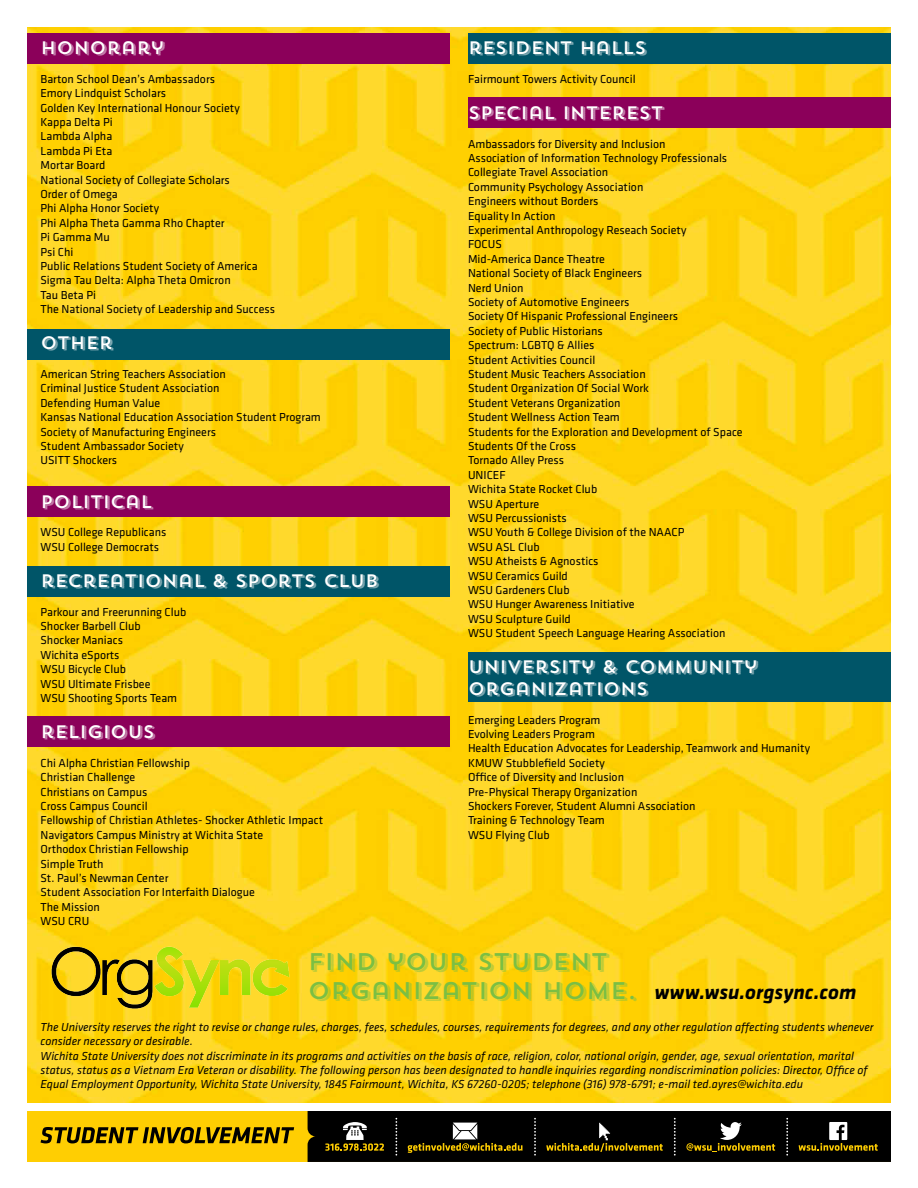
<style>
.page{position:relative;width:918px;height:1188px;background:#fff}
.page>*{position:absolute;margin:0;border:0;box-sizing:border-box;transform-origin:0 0}
.t1{font:24px/28.8px "Trend Sans Four";color:#7bbf43}
.t2{font:italic 700 21px "Klavika";color:#000}
.t3{font:18px "Trend Sans Four";color:#fff}
.t4{font:12px "Klavika";color:#000}
.t5{font:italic 12px/14.4px "Klavika";color:#000}
</style>
<div class="page">
<img style="left:27px;top:27px;width:864px;height:1076px">
<div style="left:468px;top:33px;width:423px;height:30px;background:#005568"></div>
<div style="left:27px;top:33px;width:423px;height:30px;background:#8b005a"></div>
<div style="left:27px;top:329px;width:423px;height:30px;background:#005568"></div>
<div style="left:27px;top:486px;width:423px;height:30px;background:#8b005a"></div>
<div style="left:27px;top:567px;width:423px;height:30px;background:#005568"></div>
<div style="left:27px;top:717px;width:423px;height:30px;background:#8b005a"></div>
<div style="left:468px;top:97px;width:423px;height:31px;background:#8b005a"></div>
<div style="left:468px;top:652px;width:423px;height:50px;background:#005568"></div>
<svg style="left:27px;top:1111px;width:864px;height:51px;background:#574708"></svg>
<img style="left:41px;top:935px;width:259px;height:81px">
<p class="t3" style="left:40px;top:36px;width:125px">HONORARY</p>
<p class="t4" style="left:40px;top:71px;width:176px">Barton School Dean’s Ambassadors</p>
<p class="t4" style="left:40px;top:85px;width:127px">Emory Lindquist Scholars</p>
<p class="t4" style="left:40px;top:100px;width:201px">Golden Key International Honour Society</p>
<p class="t4" style="left:40px;top:114px;width:74px">Kappa Delta Pi</p>
<p class="t4" style="left:40px;top:129px;width:73px">Lambda Alpha</p>
<p class="t4" style="left:40px;top:143px;width:73px">Lambda Pi Eta</p>
<p class="t4" style="left:40px;top:157px;width:66px">Mortar Board</p>
<p class="t4" style="left:40px;top:172px;width:191px">National Society of Collegiate Scholars</p>
<p class="t4" style="left:40px;top:186px;width:79px">Order of Omega</p>
<p class="t4" style="left:40px;top:201px;width:120px">Phi Alpha Honor Society</p>
<p class="t4" style="left:40px;top:215px;width:186px">Phi Alpha Theta Gamma Rho Chapter</p>
<p class="t4" style="left:40px;top:229px;width:71px">Pi Gamma Mu</p>
<p class="t4" style="left:40px;top:244px;width:34px">Psi Chi</p>
<p class="t4" style="left:40px;top:258px;width:219px">Public Relations Student Society of America</p>
<p class="t4" style="left:40px;top:273px;width:192px">Sigma Tau Delta: Alpha Theta Omicron</p>
<p class="t4" style="left:40px;top:287px;width:57px">Tau Beta Pi</p>
<p class="t4" style="left:40px;top:301px;width:236px">The National Society of Leadership and Success</p>
<p class="t3" style="left:40px;top:331px;width:74px">OTHER</p>
<p class="t4" style="left:40px;top:366px;width:187px">American String Teachers Association</p>
<p class="t4" style="left:40px;top:381px;width:181px">Criminal Justice Student Association</p>
<p class="t4" style="left:40px;top:395px;width:121px">Defending Human Value</p>
<p class="t4" style="left:40px;top:409px;width:282px">Kansas National Education Association Student Program</p>
<p class="t4" style="left:40px;top:424px;width:177px">Society of Manufacturing Engineers</p>
<p class="t4" style="left:40px;top:438px;width:145px">Student Ambassador Society</p>
<p class="t4" style="left:40px;top:453px;width:78px">USITT Shockers</p>
<p class="t3" style="left:40px;top:490px;width:113px">POLITICAL</p>
<p class="t4" style="left:40px;top:525px;width:127px">WSU College Republicans</p>
<p class="t4" style="left:40px;top:539px;width:120px">WSU College Democrats</p>
<p class="t3" style="left:40px;top:569px;width:340px">RECREATIONAL &amp; SPORTS CLUB</p>
<p class="t4" style="left:40px;top:604px;width:147px">Parkour and Freerunning Club</p>
<p class="t4" style="left:40px;top:618px;width:102px">Shocker Barbell Club</p>
<p class="t4" style="left:40px;top:633px;width:84px">Shocker Maniacs</p>
<p class="t4" style="left:40px;top:647px;width:81px">Wichita eSports</p>
<p class="t4" style="left:40px;top:661px;width:87px">WSU Bicycle Club</p>
<p class="t4" style="left:40px;top:676px;width:111px">WSU Ultimate Frisbee</p>
<p class="t4" style="left:40px;top:690px;width:138px">WSU Shooting Sports Team</p>
<p class="t3" style="left:40px;top:720px;width:116px">RELIGIOUS</p>
<p class="t4" style="left:40px;top:755px;width:151px">Chi Alpha Christian Fellowship</p>
<p class="t4" style="left:40px;top:769px;width:96px">Christian Challenge</p>
<p class="t4" style="left:40px;top:784px;width:108px">Christians on Campus</p>
<p class="t4" style="left:40px;top:798px;width:109px">Cross Campus Council</p>
<p class="t4" style="left:40px;top:813px;width:284px">Fellowship of Christian Athletes- Shocker Athletic Impact</p>
<p class="t4" style="left:40px;top:827px;width:224px">Navigators Campus Ministry at Wichita State</p>
<p class="t4" style="left:40px;top:841px;width:150px">Orthodox Christian Fellowship</p>
<p class="t4" style="left:40px;top:856px;width:65px">Simple Truth</p>
<p class="t4" style="left:40px;top:870px;width:129px">St. Paul’s Newman Center</p>
<p class="t4" style="left:40px;top:885px;width:216px">Student Association For Interfaith Dialogue</p>
<p class="t4" style="left:40px;top:899px;width:61px">The Mission</p>
<p class="t4" style="left:40px;top:913px;width:50px">WSU CRU</p>
<p class="t3" style="left:468px;top:36px;width:180px">RESIDENT HALLS</p>
<p class="t4" style="left:468px;top:71px;width:169px">Fairmount Towers Activity Council</p>
<p class="t3" style="left:468px;top:101px;width:197px">SPECIAL INTEREST</p>
<p class="t4" style="left:468px;top:136px;width:199px">Ambassadors for Diversity and Inclusion</p>
<p class="t4" style="left:468px;top:150px;width:261px">Association of Information Technology Professionals</p>
<p class="t4" style="left:468px;top:165px;width:142px">Collegiate Travel Association</p>
<p class="t4" style="left:468px;top:179px;width:177px">Community Psychology Association</p>
<p class="t4" style="left:468px;top:193px;width:132px">Engineers without Borders</p>
<p class="t4" style="left:468px;top:208px;width:89px">Equality In Action</p>
<p class="t4" style="left:468px;top:222px;width:220px">Experimental Anthropology Reseach Society</p>
<p class="t4" style="left:468px;top:237px;width:35px">FOCUS</p>
<p class="t4" style="left:468px;top:251px;width:138px">Mid-America Dance Theatre</p>
<p class="t4" style="left:468px;top:265px;width:176px">National Society of Black Engineers</p>
<p class="t4" style="left:468px;top:280px;width:57px">Nerd Union</p>
<p class="t4" style="left:468px;top:294px;width:163px">Society of Automotive Engineers</p>
<p class="t4" style="left:468px;top:309px;width:212px">Society Of Hispanic Professional Engineers</p>
<p class="t4" style="left:468px;top:323px;width:136px">Society of Public Historians</p>
<p class="t4" style="left:468px;top:337px;width:128px">Spectrum: LGBTQ &amp; Allies</p>
<p class="t4" style="left:468px;top:352px;width:129px">Student Activities Council</p>
<p class="t4" style="left:468px;top:366px;width:179px">Student Music Teachers Association</p>
<p class="t4" style="left:468px;top:381px;width:182px">Student Organization Of Social Work</p>
<p class="t4" style="left:468px;top:395px;width:154px">Student Veterans Organization</p>
<p class="t4" style="left:468px;top:409px;width:153px">Student Wellness Action Team</p>
<p class="t4" style="left:468px;top:424px;width:276px">Students for the Exploration and Development of Space</p>
<p class="t4" style="left:468px;top:438px;width:109px">Students Of the Cross</p>
<p class="t4" style="left:468px;top:453px;width:98px">Tornado Alley Press</p>
<p class="t4" style="left:468px;top:467px;width:39px">UNICEF</p>
<p class="t4" style="left:468px;top:481px;width:131px">Wichita State Rocket Club</p>
<p class="t4" style="left:468px;top:496px;width:73px">WSU Aperture</p>
<p class="t4" style="left:468px;top:510px;width:100px">WSU Percussionists</p>
<p class="t4" style="left:468px;top:525px;width:218px">WSU Youth &amp; College Division of the NAACP</p>
<p class="t4" style="left:468px;top:539px;width:73px">WSU ASL Club</p>
<p class="t4" style="left:468px;top:553px;width:132px">WSU Atheists &amp; Agnostics</p>
<p class="t4" style="left:468px;top:568px;width:101px">WSU Ceramics Guild</p>
<p class="t4" style="left:468px;top:582px;width:103px">WSU Gardeners Club</p>
<p class="t4" style="left:468px;top:597px;width:168px">WSU Hunger Awareness Initiative</p>
<p class="t4" style="left:468px;top:611px;width:104px">WSU Sculpture Guild</p>
<p class="t4" style="left:468px;top:625px;width:259px">WSU Student Speech Language Hearing Association</p>
<p class="t3" style="left:468px;top:655px;width:291px">UNIVERSITY &amp; COMMUNITY</p>
<p class="t3" style="left:468px;top:677px;width:182px">ORGANIZATIONS</p>
<p class="t4" style="left:468px;top:712px;width:134px">Emerging Leaders Program</p>
<p class="t4" style="left:468px;top:726px;width:129px">Evolving Leaders Program</p>
<p class="t4" style="left:468px;top:741px;width:344px">Health Education Advocates for Leadership, Teamwork and Humanity</p>
<p class="t4" style="left:468px;top:755px;width:138px">KMUW Stubblefield Society</p>
<p class="t4" style="left:468px;top:769px;width:158px">Office of Diversity and Inclusion</p>
<p class="t4" style="left:468px;top:784px;width:171px">Pre-Physical Therapy Organization</p>
<p class="t4" style="left:468px;top:798px;width:229px">Shockers Forever, Student Alumni Association</p>
<p class="t4" style="left:468px;top:813px;width:138px">Training &amp; Technology Team</p>
<p class="t4" style="left:468px;top:827px;width:83px">WSU Flying Club</p>
<p class="t1" style="left:308px;top:947px;width:331px">FIND YOUR STUDENT<br>ORGANIZATION HOME.</p>
<p class="t2" style="left:654px;top:977px;width:203px">www.wsu.orgsync.com</p>
<p class="t5" style="left:40px;top:1019px;width:835px">The University reserves the right to revise or change rules, charges, fees, schedules, courses, requirements for degrees, and any other regulation affecting students whenever consider necessary or desirable.</p>
<p class="t5" style="left:40px;top:1048px;width:829px">Wichita State University does not discriminate in its programs and activities on the basis of race, religion, color, national origin, gender, age, sexual orientation, marital status, status as a Vietnam Era Veteran or disability. The following person has been designated to handle inquiries regarding nondiscrimination policies: Director, Office of<br>Equal Employment Opportunity, Wichita State University, 1845 Fairmount, Wichita, KS 67260-0205; telephone (316) 978-6791; e-mail ted.ayres@wichita.edu</p>
</div>
